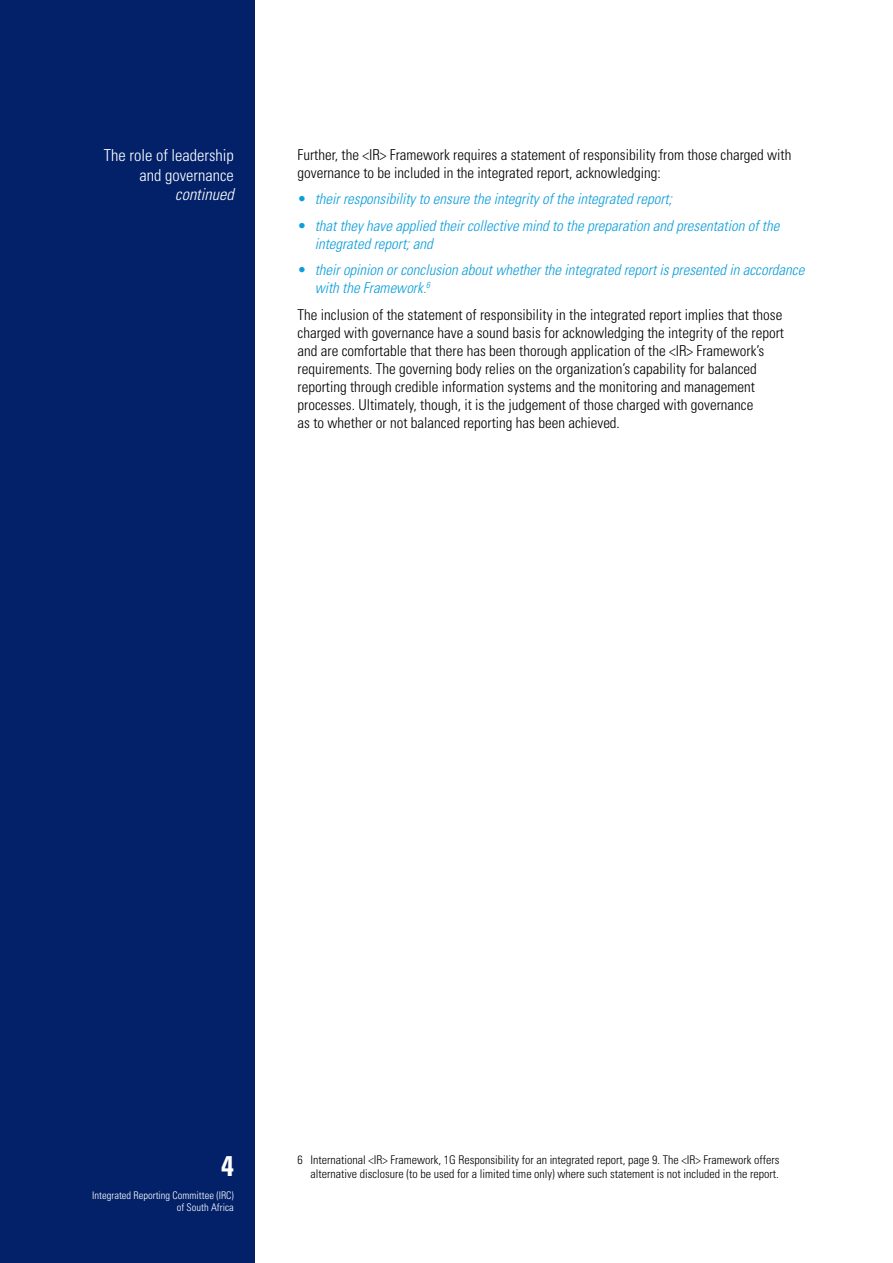
<style>
.page{position:relative;width:893px;height:1263px;background:#fff}
.page>*{position:absolute;margin:0;border:0;box-sizing:border-box;transform-origin:0 0}
.t1{font:700 condensed 28.5px "Univers LT Std";color:#fff}
.t2{font:300 condensed 16.5px/19.8px "Univers LT Std";color:#fff;text-align:right}
.t3{font:italic 300 condensed 16.5px "Univers LT Std";color:#fff}
.t4{font:300 condensed 15px/18px "Univers LT Std";color:#000}
.t5{font:italic 300 condensed 15px/18px "Univers LT Std";color:#0c9eda}
.t6{font:300 condensed 12px/14.4px "Univers LT Std";color:#000;text-align:right}
.t7{font:300 condensed 10.5px/12.6px "Univers LT Std";color:#fff;text-align:right}
.s1{font-style:normal}
</style>
<div class="page">
<div style="left:0;top:0;width:255px;height:1263px;background:#022169"></div>
<p class="t2" style="left:104px;top:145px;width:132px">The role of leadership and governance</p>
<p class="t3" style="left:175px;top:185px;width:60px">continued</p>
<p class="t4" style="left:298px;top:145px;width:495px">Further, the &lt;IR&gt; Framework requires a statement of responsibility from those charged with governance to be included in the integrated report, acknowledging:</p>
<p class="t5" style="left:298px;top:190px;width:376px"><span class="s1">•</span> their responsibility to ensure the integrity of the integrated report;</p>
<p class="t5" style="left:315px;top:217px;width:466px;text-indent:-17px"><span class="s1">•</span> that they have applied their collective mind to the preparation and presentation of the integrated report; and</p>
<p class="t5" style="left:315px;top:261px;width:491px;text-indent:-17px"><span class="s1">•</span> their opinion or conclusion about whether the integrated report is presented in accordance with the Framework.<sup>6</sup></p>
<p class="t4" style="left:298px;top:305px;width:488px">The inclusion of the statement of responsibility in the integrated report implies that those charged with governance have a sound basis for acknowledging the integrity of the report and are comfortable that there has been thorough application of the &lt;IR&gt; Framework’s requirements. The governing body relies on the organization’s capability for balanced reporting through credible information systems and the monitoring and management processes. Ultimately, though, it is the judgement of those charged with governance<br>as to whether or not balanced reporting has been achieved.</p>
<h1 class="t1" style="left:221px;top:1148px;width:14px">4</h1>
<p class="t7" style="left:92px;top:1189px;width:143px">Integrated Reporting Committee (IRC) of South Africa</p>
<p class="t6" style="left:298px;top:1152px;width:483px">6 International &lt;IR&gt; Framework, 1G Responsibility for an integrated report, page 9. The &lt;IR&gt; Framework offers alternative disclosure (to be used for a limited time only) where such statement is not included in the report.</p>
</div>
